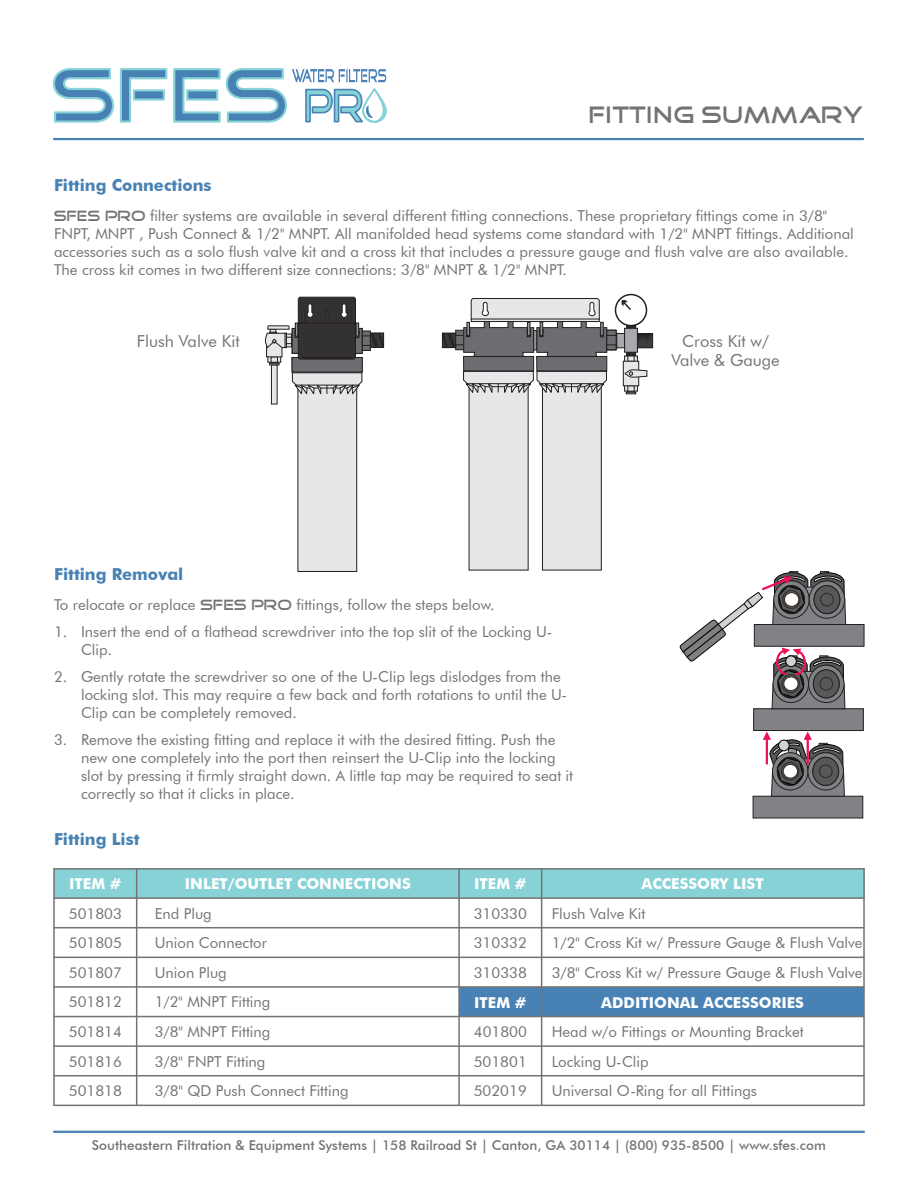
<style>
.page{position:relative;width:918px;height:1188px;background:#fff}
.page>*{position:absolute;margin:0;border:0;box-sizing:border-box;transform-origin:0 0}
.t1{font:24px "Good Times";color:#757372}
.t2{font:700 16.5px "Futura BT";color:#4882b4}
.t3{font:16.5px/19.5px "Futura BT";color:#757372;text-align:center}
.t4{font:15px/18px "Futura BT";color:#757372}
.t5{font:700 15px "Futura BT";color:#fff}
.t6{font:500 13.5px "Futura BT";color:#757372}
.s1{font-family:"Good Times"}
</style>
<div class="page">
<hr style="left:54px;top:1131px;width:810px;height:2px;background:#4882b4">
<hr style="left:54px;top:138px;width:809px;height:2px;background:#4882b4">
<svg style="left:53px;top:68px;width:334px;height:55px"></svg>
<div style="left:754px;top:624px;width:110px;height:23px;background:#808285;border:1px solid #231f20"></div>
<div style="left:753px;top:708px;width:111px;height:23px;background:#808285;border:1px solid #231f20"></div>
<div style="left:753px;top:796px;width:110px;height:22px;background:#808285;border:1px solid #231f20"></div>
<div style="left:298px;top:297px;width:58px;height:34px;background:#343231;border:1px solid #231f20;border-radius:2px"></div>
<svg style="left:615px;top:294px;width:32px;height:32px"></svg>
<div style="left:442px;top:333px;width:21px;height:15px;background:#252122"></div>
<svg style="left:471px;top:298px;width:128px;height:23px"></svg>
<svg style="left:679px;top:571px;width:167px;height:139px"></svg>
<svg style="left:763px;top:732px;width:82px;height:65px"></svg>
<hr style="left:807px;top:738px;width:2px;height:26px;background:#ed1158">
<div style="left:459px;top:987px;width:405px;height:30px;background:#4882b4"></div>
<div style="left:54px;top:869px;width:405px;height:29px;background:#87d2d6"></div>
<div style="left:459px;top:869px;width:405px;height:29px;background:#87d2d6"></div>
<hr style="left:53px;top:869px;width:2px;height:236px;background:#757372">
<hr style="left:136px;top:869px;width:1px;height:236px;background:#757372">
<hr style="left:458px;top:869px;width:2px;height:236px;background:#757372">
<hr style="left:541px;top:869px;width:1px;height:236px;background:#757372">
<hr style="left:863px;top:869px;width:2px;height:236px;background:#757372">
<hr style="left:54px;top:986px;width:810px;height:2px;background:#757372">
<hr style="left:54px;top:957px;width:810px;height:1px;background:#757372">
<hr style="left:54px;top:897px;width:810px;height:2px;background:#757372">
<hr style="left:54px;top:868px;width:810px;height:2px;background:#757372">
<hr style="left:54px;top:1016px;width:810px;height:1px;background:#757372">
<hr style="left:54px;top:1045px;width:810px;height:2px;background:#757372">
<hr style="left:54px;top:1075px;width:810px;height:1px;background:#757372">
<hr style="left:54px;top:1105px;width:810px;height:1px;background:#757372">
<hr style="left:54px;top:927px;width:810px;height:1px;background:#757372">
<svg style="left:265px;top:304px;width:119px;height:268px"></svg>
<hr style="left:302px;top:358px;width:50px;height:1px;background:#231f20">
<svg style="left:443px;top:300px;width:210px;height:270px"></svg>
<h1 class="t1" style="left:589px;top:106px;width:276px">FITTING SUMMARY</h1>
<p class="t2" style="left:54px;top:179px;width:159px">Fitting Connections</p>
<p class="t4" style="left:54px;top:208px;width:801px"><span class="s1">SFES PRO</span> filter systems are available in several different fitting connections. These proprietary fittings come in 3/8" FNPT, MNPT , Push Connect &amp; 1/2" MNPT. All manifolded head systems come standard with 1/2" MNPT fittings. Additional accessories such as a solo flush valve kit and a cross kit that includes a pressure gauge and flush valve are also available.<br>The cross kit comes in two different size connections: 3/8" MNPT &amp; 1/2" MNPT.</p>
<p class="t3" style="left:137px;top:333px;width:104px">Flush Valve Kit</p>
<p class="t3" style="left:671px;top:333px;width:110px">Cross Kit w/<br>Valve &amp; Gauge</p>
<p class="t2" style="left:54px;top:568px;width:131px">Fitting Removal</p>
<p class="t4" style="left:54px;top:598px;width:442px">To relocate or replace <span class="s1">SFES PRO</span> fittings, follow the steps below.</p>
<p class="t4" style="left:81px;top:625px;width:473px;text-indent:-27px">1. Insert the end of a flathead screwdriver into the top slit of the Locking U-<br>Clip.</p>
<p class="t4" style="left:81px;top:670px;width:488px;text-indent:-27px">2. Gently rotate the screwdriver so one of the U-Clip legs dislodges from the locking slot. This may require a few back and forth rotations to until the U-<br>Clip can be completely removed.</p>
<p class="t4" style="left:81px;top:733px;width:494px;text-indent:-27px">3. Remove the existing fitting and replace it with the desired fitting. Push the new one completely into the port then reinsert the U-Clip into the locking slot by pressing it firmly straight down. A little tap may be required to seat it correctly so that it clicks in place.</p>
<p class="t2" style="left:54px;top:832px;width:87px">Fitting List</p>
<p class="t5" style="left:69px;top:878px;width:54px">ITEM #</p>
<p class="t5" style="left:185px;top:878px;width:227px">INLET/OUTLET CONNECTIONS</p>
<p class="t5" style="left:642px;top:878px;width:124px">ACCESSORY LIST</p>
<p class="t5" style="left:474px;top:878px;width:54px">ITEM #</p>
<p class="t4" style="left:69px;top:906px;width:55px">501803</p>
<p class="t4" style="left:155px;top:906px;width:59px">End Plug</p>
<p class="t4" style="left:474px;top:906px;width:55px">310330</p>
<p class="t4" style="left:552px;top:906px;width:95px">Flush Valve Kit</p>
<p class="t4" style="left:69px;top:930px;width:55px;line-height:29.5px">501805<br>501807</p>
<p class="t4" style="left:155px;top:930px;width:114px;line-height:29.5px">Union Connector<br>Union Plug</p>
<p class="t4" style="left:474px;top:935px;width:55px">310332</p>
<p class="t4" style="left:474px;top:965px;width:55px">310338</p>
<p class="t4" style="left:552px;top:935px;width:312px">1/2" Cross Kit w/ Pressure Gauge &amp; Flush Valve</p>
<p class="t4" style="left:552px;top:965px;width:312px">3/8" Cross Kit w/ Pressure Gauge &amp; Flush Valve</p>
<p class="t4" style="left:69px;top:995px;width:55px">501812</p>
<p class="t4" style="left:155px;top:995px;width:117px">1/2" MNPT Fitting</p>
<p class="t5" style="left:474px;top:996px;width:54px">ITEM #</p>
<p class="t5" style="left:601px;top:996px;width:204px">ADDITIONAL ACCESSORIES</p>
<p class="t4" style="left:69px;top:1018px;width:55px;line-height:29.5px">501814<br>501816</p>
<p class="t4" style="left:69px;top:1083px;width:55px">501818</p>
<p class="t4" style="left:155px;top:1024px;width:117px">3/8" MNPT Fitting</p>
<p class="t4" style="left:474px;top:1024px;width:55px">401800</p>
<p class="t4" style="left:552px;top:1024px;width:254px">Head w/o Fittings or Mounting Bracket</p>
<p class="t4" style="left:155px;top:1054px;width:112px">3/8" FNPT Fitting</p>
<p class="t4" style="left:552px;top:1054px;width:99px">Locking U-Clip</p>
<p class="t4" style="left:474px;top:1048px;width:55px;line-height:29.5px">501801<br>502019</p>
<p class="t4" style="left:552px;top:1083px;width:207px">Universal O-Ring for all Fittings</p>
<p class="t4" style="left:155px;top:1083px;width:195px">3/8" QD Push Connect Fitting</p>
<p class="t6" style="left:92px;top:1140px;width:735px">Southeastern Filtration &amp; Equipment Systems | 158 Railroad St | Canton, GA 30114 | (800) 935-8500 | www.sfes.com</p>
</div>
